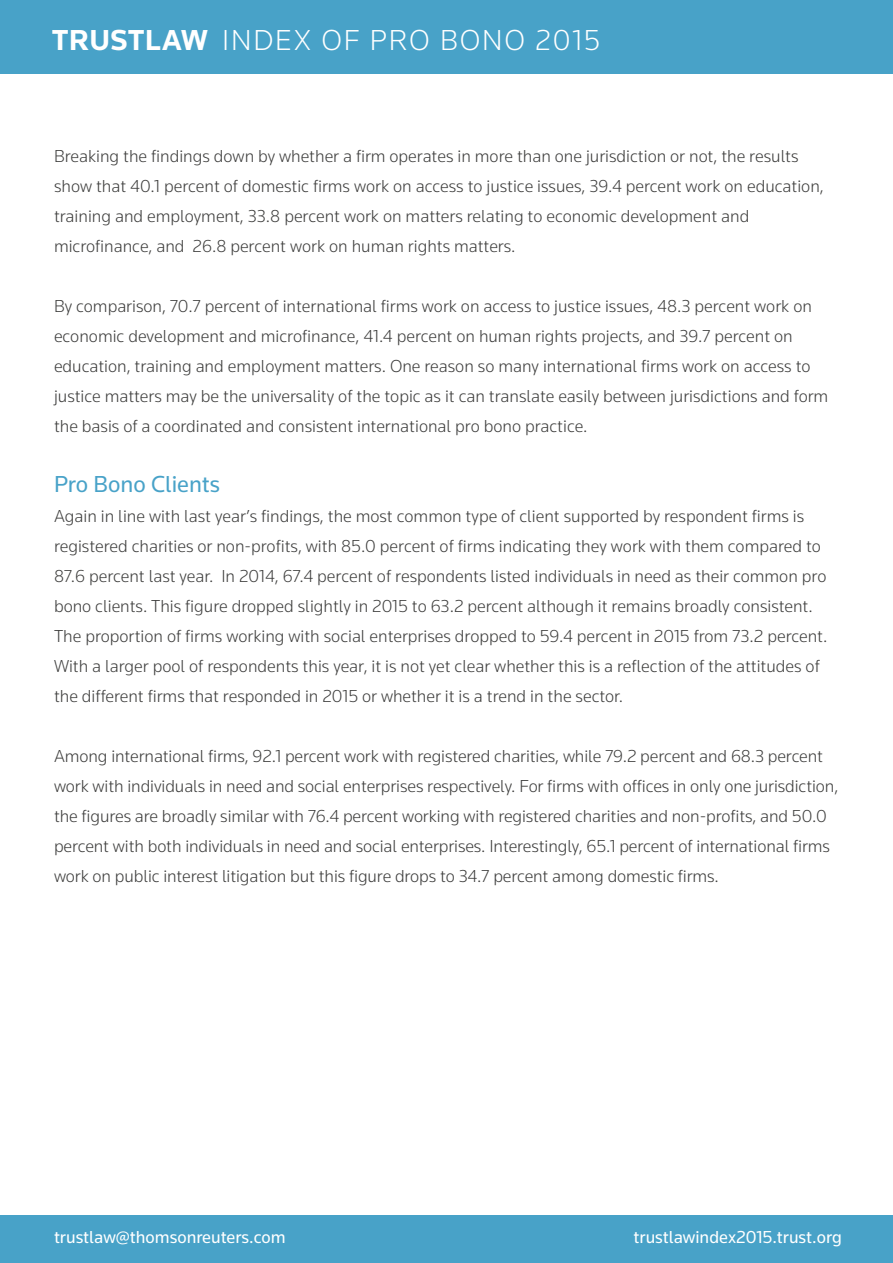
<style>
.page{position:relative;width:893px;height:1263px;background:#fff}
.page>*{position:absolute;margin:0;border:0;box-sizing:border-box;transform-origin:0 0}
.t1{font:300 30px "Knowledge";letter-spacing:.06em;color:#fff}
.t2{font:24px "Knowledge";color:#48a2c8}
.t3{font:300 18px/30px "Knowledge";color:#3c3c3b}
.t4{font:18px "Knowledge";color:#fff}
.s1{font-weight:700}
</style>
<div class="page">
<div style="left:0;top:0;width:893px;height:73px;background:#48a2c8"></div>
<div style="left:0;top:1215px;width:893px;height:48px;background:#48a2c8"></div>
<h1 class="t1" style="left:52px;top:22px;width:550px"><span class="s1">TRUSTLAW</span> INDEX OF PRO BONO 2015</h1>
<p class="t3" style="left:54px;top:140px;width:771px">Breaking the findings down by whether a firm operates in more than one jurisdiction or not, the results show that 40.1 percent of domestic firms work on access to justice issues, 39.4 percent work on education, training and employment, 33.8 percent work on matters relating to economic development and microfinance, and 26.8 percent work on human rights matters.</p>
<p class="t3" style="left:54px;top:290px;width:776px">By comparison, 70.7 percent of international firms work on access to justice issues, 48.3 percent work on economic development and microfinance, 41.4 percent on human rights projects, and 39.7 percent on education, training and employment matters. One reason so many international firms work on access to justice matters may be the universality of the topic as it can translate easily between jurisdictions and form the basis of a coordinated and consistent international pro bono practice.</p>
<h2 class="t2" style="left:54px;top:469px;width:168px">Pro Bono Clients</h2>
<p class="t3" style="left:54px;top:500px;width:775px">Again in line with last year’s findings, the most common type of client supported by respondent firms is registered charities or non-profits, with 85.0 percent of firms indicating they work with them compared to 87.6 percent last year. In 2014, 67.4 percent of respondents listed individuals in need as their common pro bono clients. This figure dropped slightly in 2015 to 63.2 percent although it remains broadly consistent.<br>The proportion of firms working with social enterprises dropped to 59.4 percent in 2015 from 73.2 percent.<br>With a larger pool of respondents this year, it is not yet clear whether this is a reflection of the attitudes of the different firms that responded in 2015 or whether it is a trend in the sector.</p>
<p class="t3" style="left:54px;top:740px;width:786px">Among international firms, 92.1 percent work with registered charities, while 79.2 percent and 68.3 percent work with individuals in need and social enterprises respectively. For firms with offices in only one jurisdiction, the figures are broadly similar with 76.4 percent working with registered charities and non-profits, and 50.0 percent with both individuals in need and social enterprises. Interestingly, 65.1 percent of international firms work on public interest litigation but this figure drops to 34.7 percent among domestic firms.</p>
<p class="t4" style="left:54px;top:1226px;width:233px">trustlaw@thomsonreuters.com</p>
<p class="t4" style="left:634px;top:1226px;width:210px">trustlawindex2015.trust.org</p>
</div>
